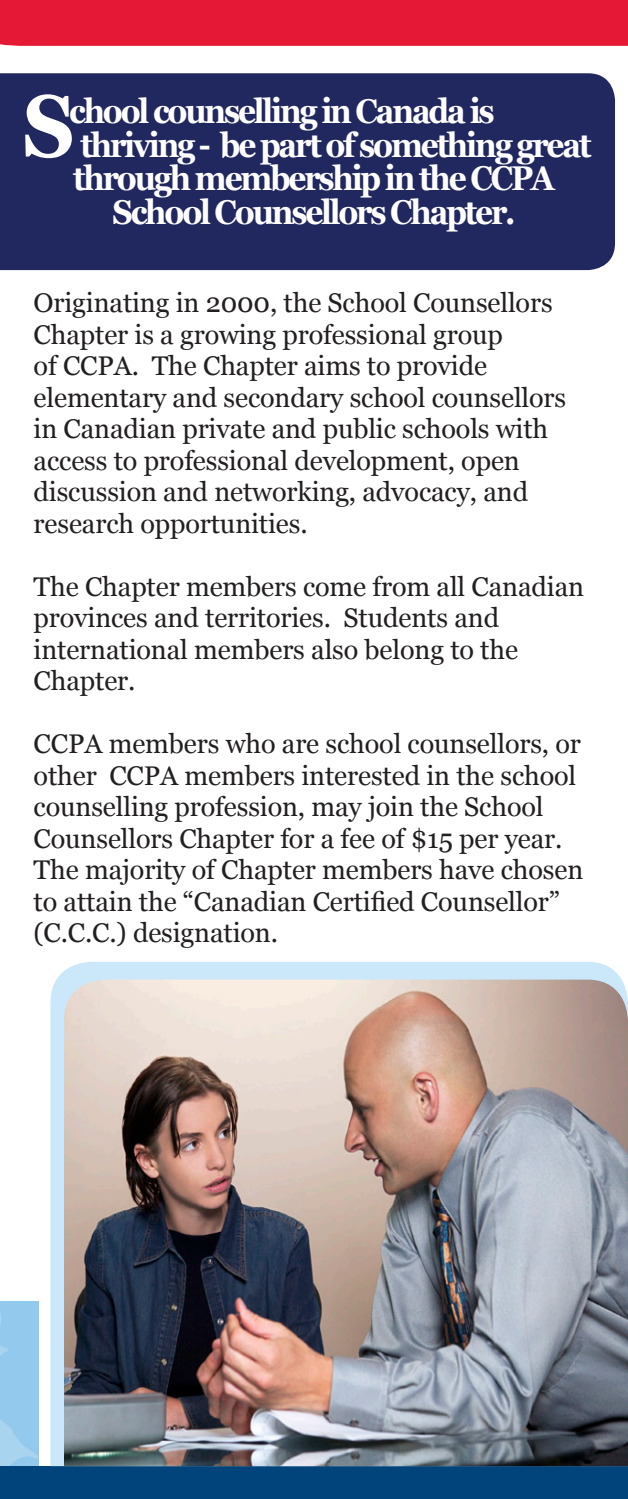
<style>
.page{position:relative;width:628px;height:1499px;background:#fff}
.page>*{position:absolute;margin:0;border:0;box-sizing:border-box;transform-origin:0 0}
.t1{font:700 87.52px "Georgia";color:#fff;scale:.92 1}
.t2{font:700 34.43px "Georgia";letter-spacing:-.07em;color:#fff;scale:.92 1}
.t3{font:27px/31.5px "Georgia";letter-spacing:-.005em;color:#231f20}
</style>
<div class="page">
<div style="left:0;top:0;width:628px;height:46px;background:#e51836"></div>
<svg style="left:0;top:1301px;width:39px;height:165px;background:#96caec"></svg>
<div style="left:0;top:1466px;width:628px;height:32px;background:#00447b"></div>
<svg style="left:50px;top:961px;width:571px;height:505px;background:#cee9f9"></svg>
<div style="left:0;top:73px;width:615px;height:197px;background:#21285f"></div>
<img style="left:64px;top:979px;width:564px;height:487px">
<p class="t1" style="left:23px;top:77px;width:58px">S</p>
<p class="t2" style="left:69px;top:91px;width:464px">chool counselling in Canada is</p>
<p class="t2" style="left:80px;top:125px;width:557px">thriving - be part of something great</p>
<p class="t2" style="left:73px;top:159px;width:525px">through membership in the CCPA</p>
<p class="t2" style="left:112px;top:193px;width:439px">School Counsellors Chapter.</p>
<p class="t3" style="left:34px;top:287px;width:534px">Originating in 2000, the School Counsellors Chapter is a growing professional group<br>of CCPA. The Chapter aims to provide elementary and secondary school counsellors in Canadian private and public schools with access to professional development, open discussion and networking, advocacy, and research opportunities.</p>
<p class="t3" style="left:34px;top:570px;width:552px">The Chapter members come from all Canadian provinces and territories. Students and international members also belong to the Chapter.</p>
<p class="t3" style="left:34px;top:728px;width:551px">CCPA members who are school counsellors, or other CCPA members interested in the school counselling profession, may join the School Counsellors Chapter for a fee of $15 per year.<br>The majority of Chapter members have chosen to attain the “Canadian Certified Counsellor” (C.C.C.) designation.</p>
</div>
